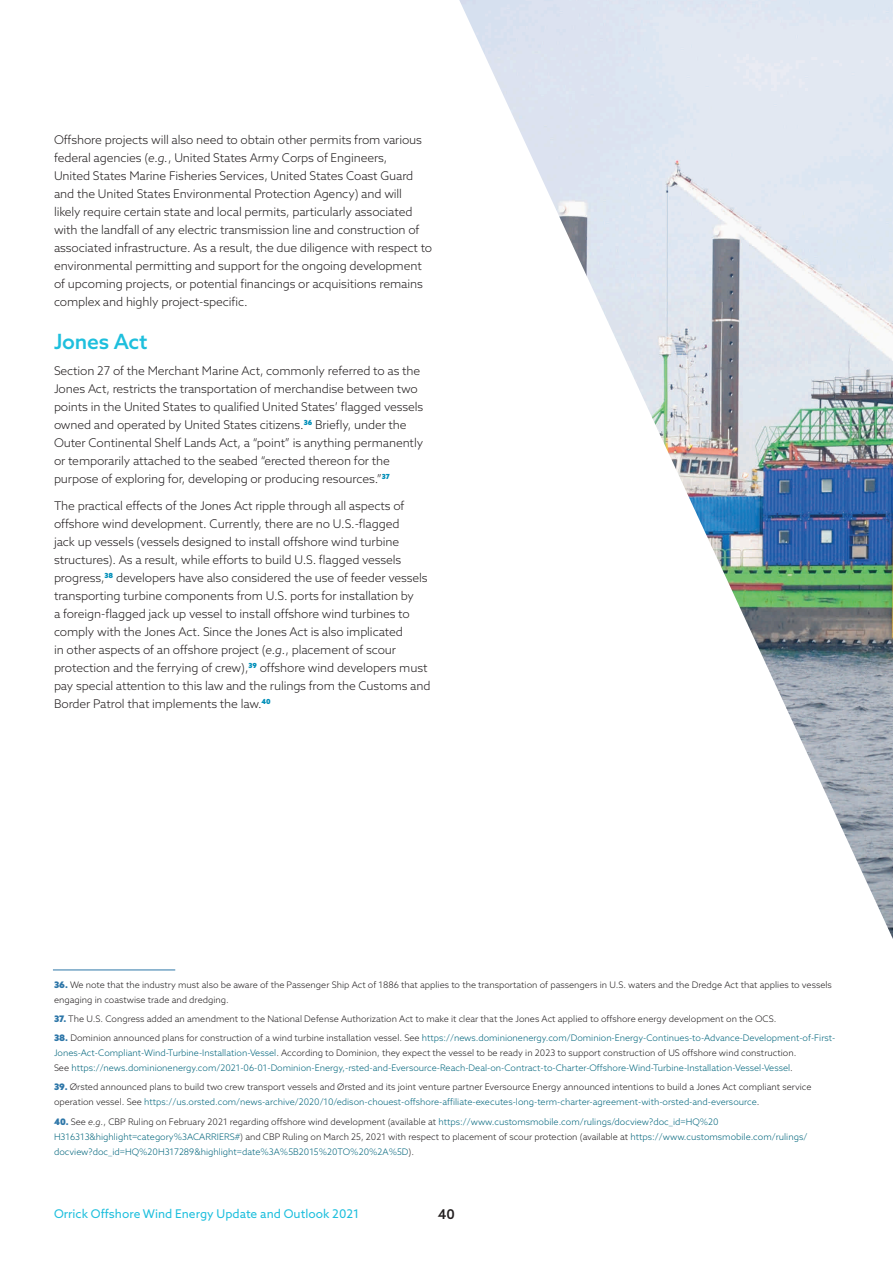
<style>
.page{position:relative;width:893px;height:1263px;background:#fff}
.page>*{position:absolute;margin:0;border:0;box-sizing:border-box;transform-origin:0 0}
.t1{font:500 21px "Azo Sans";letter-spacing:-.01em;color:#1ebfdd}
.t2{font:500 13.5px "Azo Sans";color:#231f20}
.t3{font:300 12px/18px "Azo Sans";letter-spacing:-.01em;color:#231f20}
.t4{font:12px "Azo Sans";color:#1ebfdd}
.t5{font:300 9px/15px "Azo Sans";color:#00657c}
.t6{font:300 9px/15px "Azo Sans";color:#231f20}
.s1{font-style:italic}
.s2{font-weight:900;color:#2d76a8}
.s3{color:#231f20}
.s4{color:#00657c}
.s5{font-style:italic;color:#231f20}
</style>
<div class="page">
<hr style="left:53px;top:969px;width:122px;height:1px;background:#2d76a8">
<img style="left:459px;top:0;width:434px;height:939px">
<p class="t3" style="left:54px;top:131px;width:380px">Offshore projects will also need to obtain other permits from various federal agencies (<span class="s1">e.g.</span>, United States Army Corps of Engineers,<br>United States Marine Fisheries Services, United States Coast Guard and the United States Environmental Protection Agency) and will<br>likely require certain state and local permits, particularly associated with the landfall of any electric transmission line and construction of associated infrastructure. As a result, the due diligence with respect to environmental permitting and support for the ongoing development of upcoming projects, or potential financings or acquisitions remains complex and highly project-specific.</p>
<p class="t1" style="left:54px;top:327px;width:95px">Jones Act</p>
<p class="t3" style="left:54px;top:362px;width:371px">Section 27 of the Merchant Marine Act, commonly referred to as the Jones Act, restricts the transportation of merchandise between two points in the United States to qualified United States’ flagged vessels owned and operated by United States citizens.<sup>36</sup> Briefly, under the Outer Continental Shelf Lands Act, a “point” is anything permanently or temporarily attached to the seabed “erected thereon for the purpose of exploring for, developing or producing resources.”<sup>37</sup></p>
<p class="t3" style="left:54px;top:496px;width:378px">The practical effects of the Jones Act ripple through all aspects of offshore wind development. Currently, there are no U.S.-flagged<br>jack up vessels (vessels designed to install offshore wind turbine structures). As a result, while efforts to build U.S. flagged vessels progress,<sup>38</sup> developers have also considered the use of feeder vessels transporting turbine components from U.S. ports for installation by<br>a foreign-flagged jack up vessel to install offshore wind turbines to comply with the Jones Act. Since the Jones Act is also implicated<br>in other aspects of an offshore project (<span class="s1">e.g.</span>, placement of scour protection and the ferrying of crew),<sup>39</sup> offshore wind developers must pay special attention to this law and the rulings from the Customs and Border Patrol that implements the law.<sup>40</sup></p>
<p class="t6" style="left:54px;top:977px;width:779px"><span class="s2">36.</span> We note that the industry must also be aware of the Passenger Ship Act of 1886 that applies to the transportation of passengers in U.S. waters and the Dredge Act that applies to vessels engaging in coastwise trade and dredging.</p>
<p class="t6" style="left:54px;top:1011px;width:724px"><span class="s2">37.</span> The U.S. Congress added an amendment to the National Defense Authorization Act to make it clear that the Jones Act applied to offshore energy development on the OCS.</p>
<p class="t5" style="left:54px;top:1030px;width:783px"><span class="s2">38.</span> <span class="s3">Dominion announced plans for construction of a wind turbine installation vessel. See</span> https://news.dominionenergy.com/Dominion-Energy-Continues-to-Advance-Development-of-First-<br>Jones-Act-Compliant-Wind-Turbine-Installation-Vessel<span class="s3">. According to Dominion, they expect the vessel to be ready in 2023 to support construction of US offshore wind construction.<br>See</span> https://news.dominionenergy.com/2021-06-01-Dominion-Energy,-rsted-and-Eversource-Reach-Deal-on-Contract-to-Charter-Offshore-Wind-Turbine-Installation-Vessel-Vessel<span class="s3">.</span></p>
<p class="t6" style="left:54px;top:1079px;width:759px"><span class="s2">39.</span> Ørsted announced plans to build two crew transport vessels and Ørsted and its joint venture partner Eversource Energy announced intentions to build a Jones Act compliant service operation vessel. See <span class="s4">https://us.orsted.com/news-archive/2020/10/edison-chouest-offshore-affiliate-executes-long-term-charter-agreement-with-orsted-and-eversource</span>.</p>
<p class="t5" style="left:54px;top:1114px;width:755px"><span class="s2">40.</span> <span class="s3">See</span> <span class="s5">e.g.</span><span class="s3">, CBP Ruling on February 2021 regarding offshore wind development (available at</span> https://www.customsmobile.com/rulings/docview?doc_id=HQ%20<br>H316313&amp;highlight=category%3ACARRIERS#<span class="s3">) and CBP Ruling on March 25, 2021 with respect to placement of scour protection (available at</span> https://www.customsmobile.com/rulings/ docview?doc_id=HQ%20H317289&amp;highlight=date%3A%5B2015%20TO%20%2A%5D<span class="s3">).</span></p>
<p class="t4" style="left:54px;top:1206px;width:307px">Orrick Offshore Wind Energy Update and Outlook 2021</p>
<p class="t2" style="left:438px;top:1206px;width:19px">40</p>
</div>
